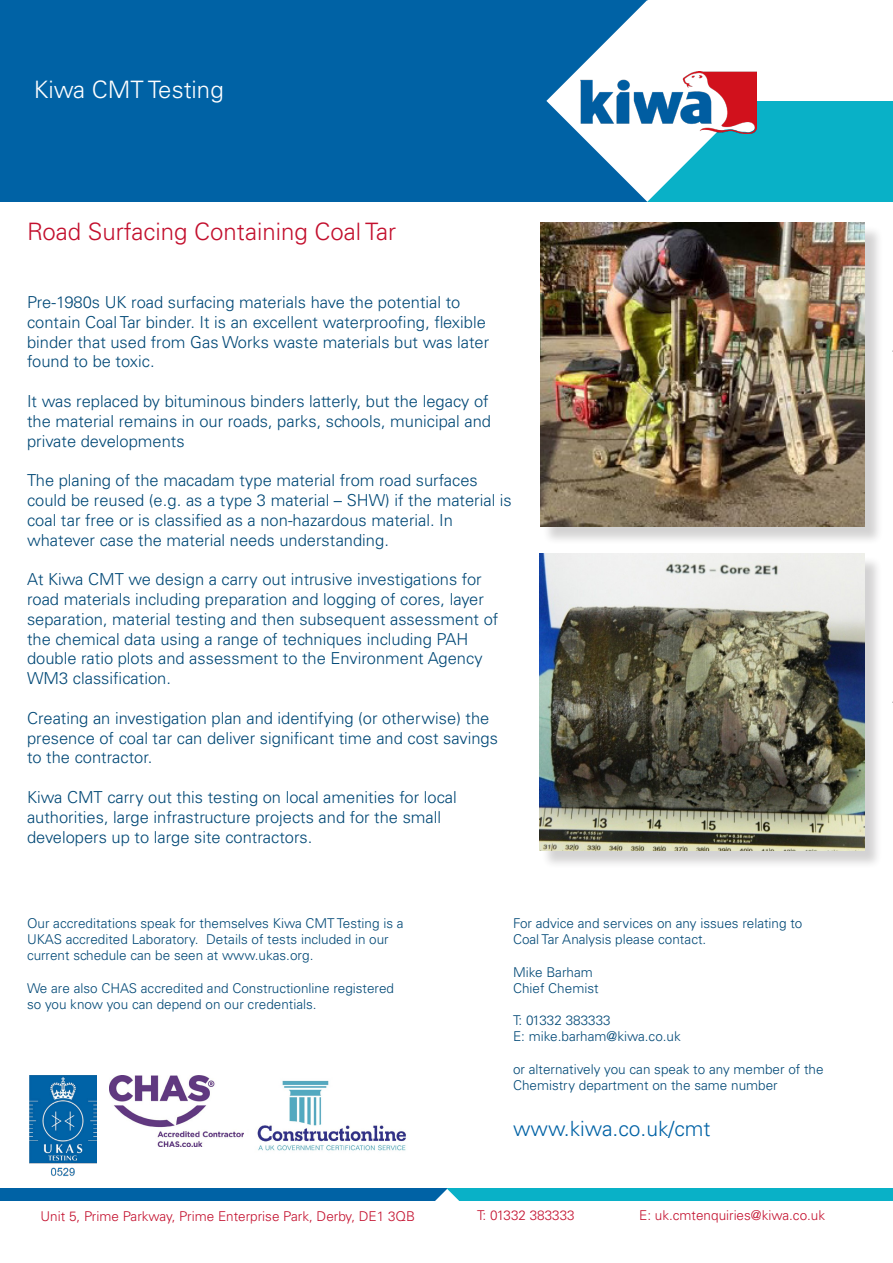
<style>
.page{position:relative;width:893px;height:1263px;background:#fff}
.page>*{position:absolute;margin:0;border:0;box-sizing:border-box;transform-origin:0 0}
.t1{font:300 24px "Univers LT Std";color:#c3102e}
.t2{font:300 24px "Univers LT Std";color:#fff}
.t3{font:300 21px "Univers LT Std";color:#0062a5}
.t4{font:300 16.5px/19.8px "Univers LT Std";color:#004876}
.t5{font:300 13.5px "Univers LT Std";color:#004876}
.t6{font:300 13.5px "Univers LT Std";color:#c3102e}
</style>
<div class="page">
<img style="left:257px;top:1080px;width:149px;height:71px">
<img style="left:109px;top:1075px;width:134px;height:71px">
<img style="left:29px;top:1075px;width:68px;height:101px">
<div style="left:542px;top:225px;width:342px;height:320px;background:#231f20;opacity:.2"></div>
<img style="left:540px;top:223px;width:325px;height:303px">
<div style="left:542px;top:556px;width:341px;height:313px;background:#231f20;opacity:.2"></div>
<img style="left:539px;top:554px;width:325px;height:296px">
<div style="left:0;top:0;width:647px;height:202px;background:#0062a5"></div>
<div style="left:647px;top:101px;width:246px;height:101px;background:#09b1c7"></div>
<svg style="left:546px;top:0;width:208px;height:202px"></svg>
<img style="left:580px;top:71px;width:176px;height:62px">
<div style="left:0;top:1189px;width:447px;height:12px;background:#0062a5"></div>
<div style="left:447px;top:1189px;width:446px;height:12px;background:#09b1c7"></div>
<svg style="left:435px;top:1189px;width:24px;height:12px"></svg>
<p class="t2" style="left:34px;top:75px;width:191px">Kiwa CMT Testing</p>
<p class="t1" style="left:27px;top:217px;width:371px">Road Surfacing Containing Coal Tar</p>
<p class="t4" style="left:27px;top:292px;width:435px">Pre-1980s UK road surfacing materials have the potential to</p>
<p class="t4" style="left:27px;top:312px;width:464px">contain Coal Tar binder. It is an excellent waterproofing, flexible binder that used from Gas Works waste materials but was later found to be toxic.</p>
<p class="t4" style="left:27px;top:391px;width:466px">It was replaced by bituminous binders latterly, but the legacy of the material remains in our roads, parks, schools, municipal and private developments</p>
<p class="t4" style="left:27px;top:470px;width:486px">The planing of the macadam type material from road surfaces could be reused (e.g. as a type 3 material – SHW) if the material is coal tar free or is classified as a non-hazardous material. In</p>
<p class="t4" style="left:27px;top:530px;width:364px">whatever case the material needs understanding.</p>
<p class="t4" style="left:27px;top:569px;width:473px">At Kiwa CMT we design a carry out intrusive investigations for road materials including preparation and logging of cores, layer separation, material testing and then subsequent assessment of the chemical data using a range of techniques including PAH</p>
<p class="t4" style="left:27px;top:649px;width:457px">double ratio plots and assessment to the Environment Agency<br>WM3 classification.</p>
<p class="t4" style="left:27px;top:708px;width:472px">Creating an investigation plan and identifying (or otherwise) the presence of coal tar can deliver significant time and cost savings to the contractor.</p>
<p class="t4" style="left:27px;top:787px;width:431px">Kiwa CMT carry out this testing on local amenities for local</p>
<p class="t4" style="left:27px;top:807px;width:416px">authorities, large infrastructure projects and for the small</p>
<p class="t4" style="left:27px;top:827px;width:287px">developers up to large site contractors.</p>
<p class="t5" style="left:27px;top:915px;width:378px">Our accreditations speak for themselves Kiwa CMT Testing is a</p>
<p class="t5" style="left:27px;top:931px;width:363px">UKAS accredited Laboratory. Details of tests included in our</p>
<p class="t5" style="left:27px;top:947px;width:288px">current schedule can be seen at www.ukas.org.</p>
<p class="t5" style="left:27px;top:980px;width:369px">We are also CHAS accredited and Constructionline registered</p>
<p class="t5" style="left:27px;top:996px;width:291px">so you know you can depend on our credentials.</p>
<p class="t5" style="left:513px;top:915px;width:291px">For advice and services on any issues relating to</p>
<p class="t5" style="left:513px;top:931px;width:195px">Coal Tar Analysis please contact.</p>
<p class="t5" style="left:513px;top:963px;width:81px">Mike Barham</p>
<p class="t5" style="left:513px;top:980px;width:87px">Chief Chemist</p>
<p class="t5" style="left:513px;top:1012px;width:99px">T: 01332 383333</p>
<p class="t5" style="left:513px;top:1028px;width:169px">E: mike.barham@kiwa.co.uk</p>
<p class="t5" style="left:513px;top:1061px;width:312px">or alternatively you can speak to any member of the</p>
<p class="t5" style="left:513px;top:1077px;width:266px">Chemistry department on the same number</p>
<p class="t3" style="left:513px;top:1116px;width:199px">www.kiwa.co.uk/cmt</p>
<p class="t6" style="left:40px;top:1208px;width:376px">Unit 5, Prime Parkway, Prime Enterprise Park, Derby, DE1 3QB</p>
<p class="t6" style="left:477px;top:1207px;width:99px">T: 01332 383333</p>
<p class="t6" style="left:639px;top:1207px;width:188px">E: uk.cmtenquiries@kiwa.co.uk</p>
</div>
